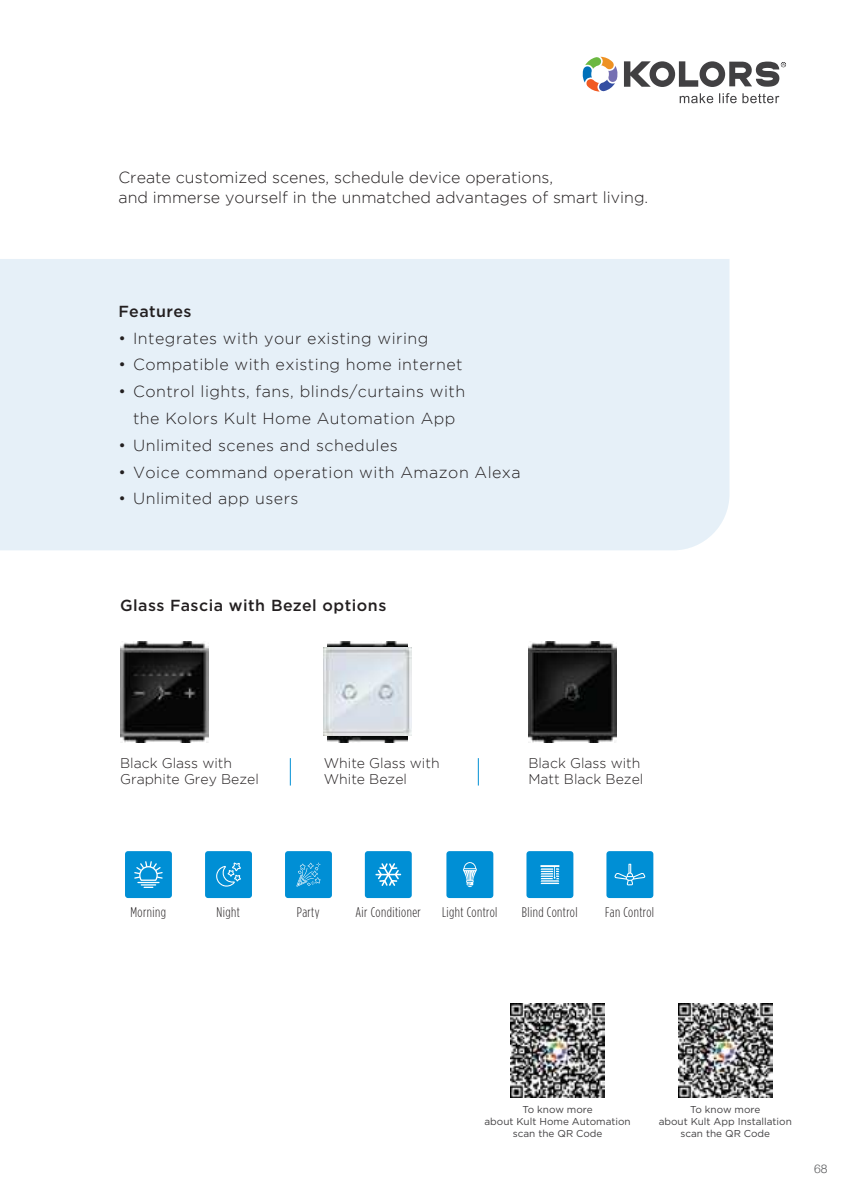
<style>
.page{position:relative;width:842px;height:1191px;background:#fff}
.page>*{position:absolute;margin:0;border:0;box-sizing:border-box;transform-origin:0 0}
.t1{font:300 16px/26.8px "Gotham";letter-spacing:.03em;color:#231f20}
.t2{font:300 16px/19.2px "Gotham";color:#231f20}
.t3{font:500 16px "Gotham";letter-spacing:.03em;color:#231f20}
.t4{font:300 14px/15.8px "Gotham";color:#231f20}
.t5{font:300 14px "Gotham Condensed";letter-spacing:.03em;color:#231f20}
.t6{font:300 12px "Helvetica Neue";color:#58595b}
.t7{font:10px/12px "Gotham";color:#414042;text-align:center}
</style>
<div class="page">
<img style="left:528px;top:641px;width:88px;height:101px">
<img style="left:120px;top:641px;width:88px;height:101px">
<img style="left:328px;top:641px;width:79px;height:101px">
<img style="left:324px;top:648px;width:88px;height:87px">
<div style="left:526px;top:851px;width:47px;height:47px;background:#008fd5;border-radius:3px"></div>
<svg style="left:540px;top:865px;width:19px;height:19px"></svg>
<div style="left:285px;top:851px;width:47px;height:47px;background:#008fd5;border-radius:3px"></div>
<svg style="left:296px;top:862px;width:24px;height:24px"></svg>
<div style="left:606px;top:851px;width:47px;height:47px;background:#008fd5;border-radius:3px"></div>
<svg style="left:614px;top:863px;width:31px;height:22px"></svg>
<div style="left:205px;top:851px;width:47px;height:47px;background:#008fd5;border-radius:3px"></div>
<svg style="left:216px;top:862px;width:25px;height:24px"></svg>
<div style="left:446px;top:851px;width:47px;height:47px;background:#008fd5;border-radius:3px"></div>
<svg style="left:463px;top:862px;width:14px;height:25px"></svg>
<div style="left:365px;top:851px;width:47px;height:47px;background:#008fd5;border-radius:3px"></div>
<svg style="left:375px;top:863px;width:26px;height:23px"></svg>
<div style="left:125px;top:851px;width:47px;height:47px;background:#008fd5;border-radius:3px"></div>
<svg style="left:134px;top:861px;width:29px;height:27px"></svg>
<div style="left:0;top:259px;width:729px;height:291px;background:#e6f0f8"></div>
<svg style="left:290px;top:758px;width:1px;height:27px"></svg>
<svg style="left:478px;top:758px;width:1px;height:27px"></svg>
<svg style="left:624px;top:61px;width:162px;height:26px"></svg>
<svg style="left:680px;top:93px;width:99px;height:10px"></svg>
<svg style="left:582px;top:57px;width:36px;height:35px"></svg>
<img style="left:510px;top:1003px;width:95px;height:94px">
<div style="left:675px;top:1000px;width:101px;height:100px;background:linear-gradient(to right,#fff,#fff)"></div>
<img style="left:678px;top:1003px;width:94px;height:94px">
<p class="t2" style="left:118px;top:169px;width:531px">Create customized scenes, schedule device operations,<br>and immerse yourself in the unmatched advantages of smart living.</p>
<p class="t3" style="left:118px;top:304px;width:75px">Features</p>
<p class="t1" style="left:118px;top:324px;width:311px">• Integrates with your existing wiring</p>
<p class="t1" style="left:118px;top:351px;width:346px">• Compatible with existing home internet</p>
<p class="t1" style="left:118px;top:378px;width:348px">ï Control lights, fans, blinds/curtains with</p>
<p class="t1" style="left:133px;top:405px;width:324px">the Kolors Kult Home Automation App</p>
<p class="t1" style="left:118px;top:432px;width:281px">ï Unlimited scenes and schedules</p>
<p class="t1" style="left:118px;top:458px;width:404px">• Voice command operation with Amazon Alexa ï Unlimited app users</p>
<p class="t3" style="left:120px;top:598px;width:268px">Glass Fascia with Bezel options</p>
<p class="t4" style="left:120px;top:756px;width:140px">Black Glass with<br>Graphite Grey Bezel</p>
<p class="t4" style="left:324px;top:756px;width:117px">White Glass with<br>White Bezel</p>
<p class="t4" style="left:528px;top:756px;width:116px">Black Glass with<br>Matt Black Bezel</p>
<p class="t5" style="left:130px;top:906px;width:37px">Morning</p>
<p class="t5" style="left:217px;top:905px;width:25px">Night</p>
<p class="t5" style="left:297px;top:905px;width:24px">Party</p>
<p class="t5" style="left:355px;top:906px;width:67px">Air Conditioner</p>
<p class="t5" style="left:442px;top:906px;width:57px">Light Control</p>
<p class="t5" style="left:522px;top:905px;width:57px">Blind Control</p>
<p class="t5" style="left:605px;top:905px;width:50px">Fan Control</p>
<p class="t7" style="left:484px;top:1104px;width:148px">To know more<br>about Kult Home Automation scan the QR Code</p>
<p class="t7" style="left:659px;top:1104px;width:135px">To know more<br>about Kult App Installation scan the QR Code</p>
<p class="t6" style="left:814px;top:1163px;width:15px">68</p>
</div>
